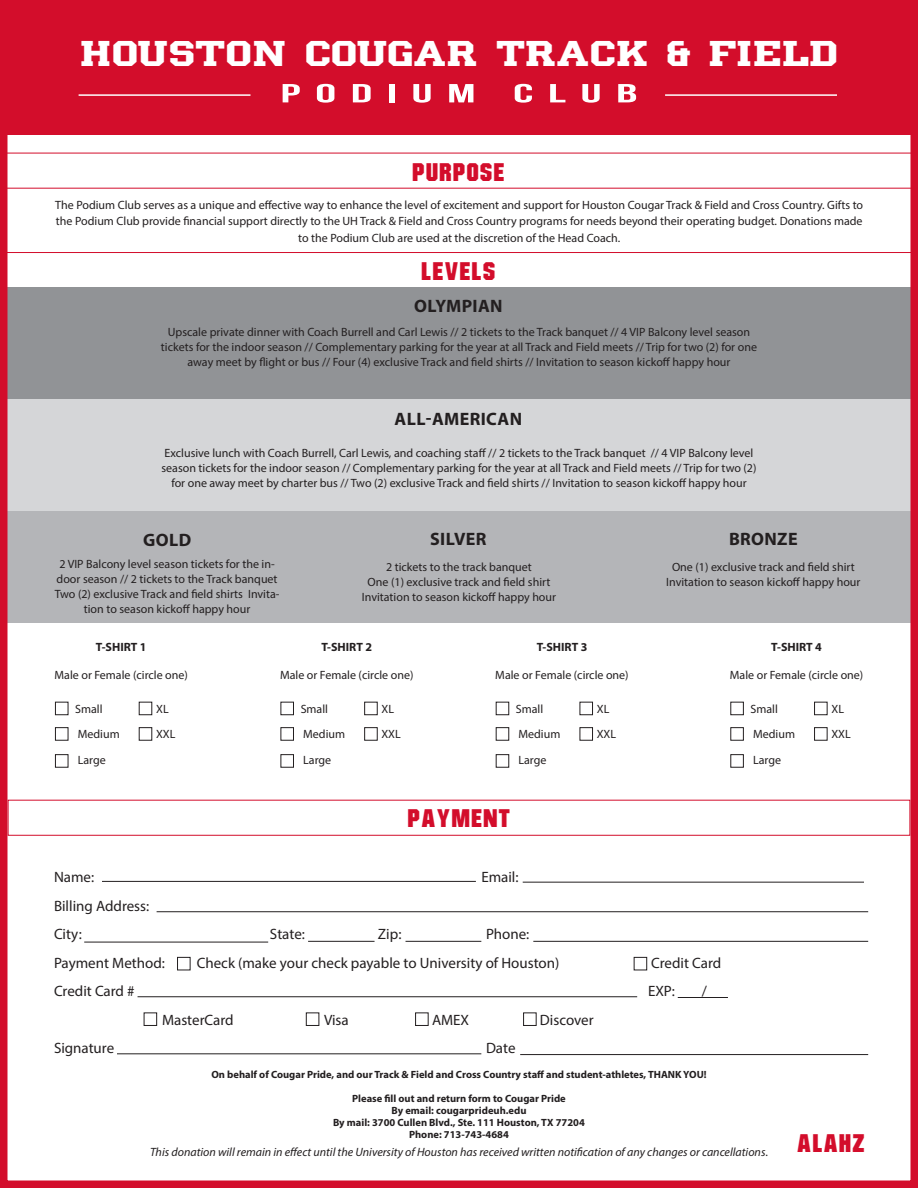
<style>
.page{position:relative;width:918px;height:1188px;background:#fff}
.page>*{position:absolute;margin:0;border:0;box-sizing:border-box;transform-origin:0 0}
.t1{font:28.5px "Mister Belvedere";letter-spacing:.05em;color:#d30d2b}
.t2{font:27px "HOUSTON";letter-spacing:-.04em;color:#fff}
.t3{font:700 26.25px "Bebas Neue";letter-spacing:.28em;color:#fff;scale:2 1}
.t4{font:700 18px "Myriad Pro";letter-spacing:.02em;color:#231f20}
.t5{font:15px "Myriad Pro";color:#231f20}
.t6{font:12px/15px "Myriad Pro";color:#231f20;text-align:center}
.t7{font:italic 12px "Myriad Pro";color:#231f20}
.t8{font:700 12px "Myriad Pro";color:#231f20}
.t9{font:700 10.5px "Myriad Pro";color:#231f20}
.s1{font-style:normal}
</style>
<div class="page">
<div style="left:0;top:252px;width:918px;height:36px;border:1px solid #d30d2b"></div>
<div style="left:0;top:511px;width:918px;height:111px;background:#b4b5b8"></div>
<div style="left:0;top:288px;width:918px;height:111px;background:#919396"></div>
<div style="left:0;top:399px;width:918px;height:112px;background:#d5d6d8"></div>
<div style="left:0;top:0;width:918px;height:1188px;border:8px solid #d30d2b"></div>
<div style="left:0;top:0;width:918px;height:135px;background:#d30d2b"></div>
<hr style="left:665px;top:94px;width:172px;height:2px;background:#fff">
<hr style="left:79px;top:94px;width:171px;height:2px;background:#fff">
<hr style="left:102px;top:881px;width:374px;height:1px;background:#231f20">
<hr style="left:157px;top:911px;width:711px;height:1px;background:#231f20">
<hr style="left:84px;top:942px;width:184px;height:1px;background:#231f20">
<hr style="left:308px;top:941px;width:67px;height:1px;background:#231f20">
<hr style="left:406px;top:941px;width:75px;height:1px;background:#231f20">
<hr style="left:533px;top:941px;width:335px;height:1px;background:#231f20">
<hr style="left:523px;top:882px;width:341px;height:1px;background:#231f20">
<hr style="left:138px;top:996px;width:499px;height:1px;background:#231f20">
<hr style="left:678px;top:997px;width:50px;height:1px;background:#231f20">
<hr style="left:117px;top:1053px;width:364px;height:1px;background:#231f20">
<hr style="left:520px;top:1054px;width:348px;height:1px;background:#231f20">
<div style="left:144px;top:1012px;width:13px;height:14px;border:1px solid #231f20"></div>
<div style="left:306px;top:1012px;width:13px;height:14px;border:1px solid #231f20"></div>
<div style="left:415px;top:1012px;width:14px;height:14px;border:1px solid #231f20"></div>
<div style="left:523px;top:1012px;width:14px;height:14px;border:1px solid #231f20"></div>
<div style="left:8px;top:800px;width:902px;height:36px;background:#fff;border:1px solid #d30d2b"></div>
<div style="left:177px;top:957px;width:13px;height:13px;border:1px solid #231f20"></div>
<div style="left:634px;top:957px;width:13px;height:13px;border:1px solid #231f20"></div>
<div style="left:55px;top:702px;width:13px;height:13px;border:1px solid #231f20"></div>
<div style="left:139px;top:727px;width:13px;height:14px;border:1px solid #231f20"></div>
<div style="left:139px;top:702px;width:13px;height:13px;border:1px solid #231f20"></div>
<div style="left:55px;top:727px;width:13px;height:14px;border:1px solid #231f20"></div>
<div style="left:55px;top:754px;width:13px;height:14px;border:1px solid #231f20"></div>
<div style="left:281px;top:702px;width:13px;height:13px;border:1px solid #231f20"></div>
<div style="left:364px;top:727px;width:14px;height:14px;border:1px solid #231f20"></div>
<div style="left:364px;top:702px;width:14px;height:13px;border:1px solid #231f20"></div>
<div style="left:281px;top:727px;width:13px;height:14px;border:1px solid #231f20"></div>
<div style="left:281px;top:754px;width:13px;height:14px;border:1px solid #231f20"></div>
<div style="left:730px;top:702px;width:14px;height:13px;border:1px solid #231f20"></div>
<div style="left:814px;top:727px;width:14px;height:14px;border:1px solid #231f20"></div>
<div style="left:814px;top:702px;width:14px;height:13px;border:1px solid #231f20"></div>
<div style="left:730px;top:727px;width:14px;height:14px;border:1px solid #231f20"></div>
<div style="left:730px;top:754px;width:14px;height:14px;border:1px solid #231f20"></div>
<div style="left:496px;top:702px;width:13px;height:13px;border:1px solid #231f20"></div>
<div style="left:580px;top:727px;width:13px;height:14px;border:1px solid #231f20"></div>
<div style="left:580px;top:702px;width:13px;height:13px;border:1px solid #231f20"></div>
<div style="left:496px;top:727px;width:13px;height:14px;border:1px solid #231f20"></div>
<div style="left:496px;top:754px;width:13px;height:14px;border:1px solid #231f20"></div>
<p class="t2" style="left:79px;top:39px;width:761px">HOUSTON COUGAR TRACK &amp; FIELD</p>
<p class="t3" style="left:281px;top:79px;width:99px">PODIUM</p>
<p class="t3" style="left:513px;top:79px;width:64px">CLUB</p>
<p class="t1" style="left:412px;top:157px;width:93px">PURPOSE</p>
<p class="t6" style="left:55px;top:196px;width:809px;line-height:16.5px">The Podium Club serves as a unique and effective way to enhance the level of excitement and support for Houston Cougar Track &amp; Field and Cross Country. Gifts to the Podium Club provide financial support directly to the UH Track &amp; Field and Cross Country programs for needs beyond their operating budget. Donations made to the Podium Club are used at the discretion of the Head Coach.</p>
<p class="t1" style="left:422px;top:256px;width:75px">LEVELS</p>
<p class="t4" style="left:414px;top:294px;width:90px">OLYMPIAN</p>
<p class="t6" style="left:161px;top:324px;width:598px">Upscale private dinner with Coach Burrell and Carl Lewis // 2 tickets to the Track banquet // 4 VIP Balcony level season tickets for the indoor season // Complementary parking for the year at all Track and Field meets // Trip for two (2) for one away meet by flight or bus // Four (4) exclusive Track and field shirts // Invitation to season kickoff happy hour</p>
<p class="t4" style="left:395px;top:407px;width:129px">ALL-AMERICAN</p>
<p class="t6" style="left:162px;top:446px;width:596px">Exclusive lunch with Coach Burrell, Carl Lewis, and coaching staff // 2 tickets to the Track banquet // 4 VIP Balcony level season tickets for the indoor season // Complementary parking for the year at all Track and Field meets // Trip for two (2) for one away meet by charter bus // Two (2) exclusive Track and field shirts // Invitation to season kickoff happy hour</p>
<p class="t4" style="left:143px;top:528px;width:49px">GOLD</p>
<p class="t6" style="left:55px;top:556px;width:226px">2 VIP Balcony level season tickets for the in&shy;door season // 2 tickets to the Track banquet Two (2) exclusive Track and field shirts Invita&shy;tion to season kickoff happy hour</p>
<p class="t8" style="left:96px;top:639px;width:52px">T-SHIRT 1</p>
<p class="t4" style="left:430px;top:527px;width:58px">SILVER</p>
<p class="t4" style="left:729px;top:527px;width:70px">BRONZE</p>
<p class="t6" style="left:386px;top:559px;width:147px">2 tickets to the track banquet</p>
<p class="t6" style="left:368px;top:574px;width:184px">One (1) exclusive track and field shirt</p>
<p class="t6" style="left:362px;top:589px;width:196px">Invitation to season kickoff happy hour</p>
<p class="t6" style="left:672px;top:559px;width:184px">One (1) exclusive track and field shirt</p>
<p class="t6" style="left:666px;top:574px;width:196px">Invitation to season kickoff happy hour</p>
<p class="t8" style="left:321px;top:639px;width:52px">T-SHIRT 2</p>
<p class="t8" style="left:537px;top:639px;width:52px">T-SHIRT 3</p>
<p class="t8" style="left:771px;top:639px;width:52px">T-SHIRT 4</p>
<p class="t6" style="left:55px;top:668px;width:135px">Male or Female (circle one)</p>
<p class="t6" style="left:280px;top:668px;width:135px">Male or Female (circle one)</p>
<p class="t6" style="left:495px;top:668px;width:135px">Male or Female (circle one)</p>
<p class="t6" style="left:730px;top:668px;width:135px">Male or Female (circle one)</p>
<p class="t6" style="left:75px;top:701px;width:29px">Small</p>
<p class="t6" style="left:78px;top:727px;width:43px">Medium</p>
<p class="t6" style="left:78px;top:752px;width:29px">Large</p>
<p class="t6" style="left:156px;top:701px;width:14px">XL</p>
<p class="t6" style="left:156px;top:727px;width:21px">XXL</p>
<p class="t6" style="left:301px;top:701px;width:29px">Small</p>
<p class="t6" style="left:303px;top:727px;width:43px">Medium</p>
<p class="t6" style="left:303px;top:752px;width:29px">Large</p>
<p class="t6" style="left:382px;top:701px;width:14px">XL</p>
<p class="t6" style="left:382px;top:727px;width:21px">XXL</p>
<p class="t6" style="left:516px;top:701px;width:29px">Small</p>
<p class="t6" style="left:518px;top:727px;width:43px">Medium</p>
<p class="t6" style="left:518px;top:752px;width:29px">Large</p>
<p class="t6" style="left:597px;top:701px;width:14px">XL</p>
<p class="t6" style="left:597px;top:727px;width:21px">XXL</p>
<p class="t6" style="left:751px;top:701px;width:29px">Small</p>
<p class="t6" style="left:753px;top:727px;width:43px">Medium</p>
<p class="t6" style="left:753px;top:752px;width:29px">Large</p>
<p class="t6" style="left:831px;top:701px;width:14px">XL</p>
<p class="t6" style="left:831px;top:727px;width:21px">XXL</p>
<p class="t1" style="left:408px;top:803px;width:104px">PAYMENT</p>
<p class="t5" style="left:481px;top:867px;width:39px">Email:</p>
<p class="t5" style="left:54px;top:868px;width:42px">Name:</p>
<p class="t5" style="left:54px;top:897px;width:97px">Billing Address:</p>
<p class="t5" style="left:54px;top:925px;width:29px">City:</p>
<p class="t5" style="left:270px;top:925px;width:36px">State:</p>
<p class="t5" style="left:378px;top:925px;width:25px">Zip:</p>
<p class="t5" style="left:486px;top:925px;width:45px">Phone:</p>
<p class="t5" style="left:54px;top:954px;width:112px">Payment Method:</p>
<p class="t5" style="left:197px;top:954px;width:364px">Check (make your check payable to University of Houston)</p>
<p class="t5" style="left:651px;top:954px;width:72px">Credit Card</p>
<p class="t5" style="left:54px;top:982px;width:82px">Credit Card #</p>
<p class="t5" style="left:648px;top:982px;width:28px">EXP:</p>
<p class="t5" style="left:702px;top:982px;width:7px">/</p>
<p class="t5" style="left:162px;top:1011px;width:73px">MasterCard</p>
<p class="t5" style="left:324px;top:1011px;width:26px">Visa</p>
<p class="t5" style="left:432px;top:1011px;width:39px">AMEX</p>
<p class="t5" style="left:540px;top:1011px;width:55px">Discover</p>
<p class="t5" style="left:54px;top:1039px;width:62px">Signature</p>
<p class="t5" style="left:486px;top:1039px;width:31px">Date</p>
<p class="t9" style="left:211px;top:1068px;width:497px">On behalf of Cougar Pride, and our Track &amp; Field and Cross Country staff and student-athletes, THANK YOU!</p>
<p class="t9" style="left:352px;top:1092px;width:215px">Please fill out and return form to Cougar Pride</p>
<p class="t9" style="left:392px;top:1104px;width:136px">By email: cougarprideuh.edu</p>
<p class="t9" style="left:333px;top:1116px;width:253px">By mail: 3700 Cullen Blvd., Ste. 111 Houston, TX 77204</p>
<p class="t9" style="left:409px;top:1128px;width:101px">Phone: 713-743-4684</p>
<p class="t7" style="left:150px;top:1145px;width:619px">This donation will remain in effect until the University of Houston has received written notification of any changes or cancellations<span class="s1">.</span></p>
<p class="t1" style="left:797px;top:1128px;width:69px">ALAHZ</p>
</div>
